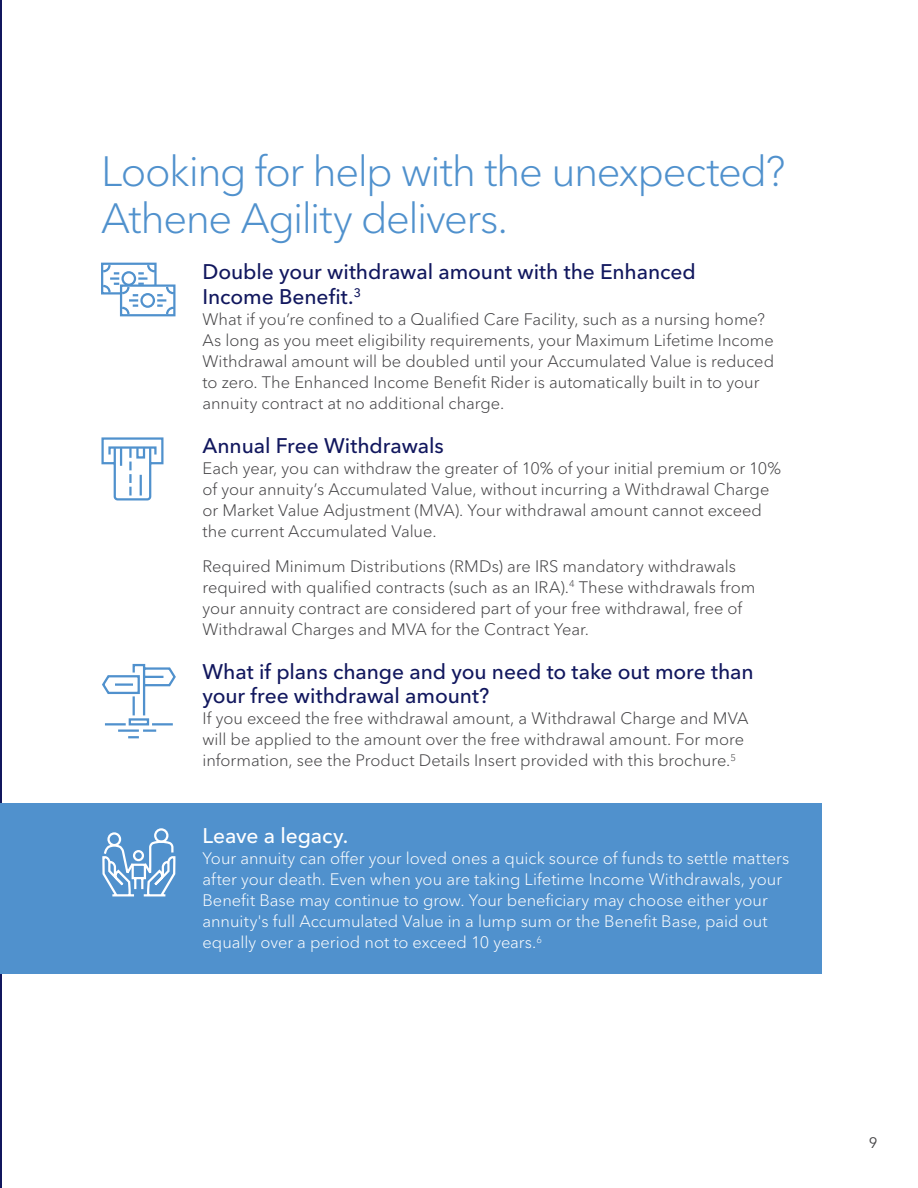
<style>
.page{position:relative;width:918px;height:1188px;background:#fff}
.page>*{position:absolute;margin:0;border:0;box-sizing:border-box;transform-origin:0 0}
.t1{font:300 42px/46.5px "Avenir Next LT Pro";letter-spacing:-.035em;color:#5091cd}
.t2{font:500 21px/25.5px "Avenir Next LT Pro";letter-spacing:-.005em;color:#11175e}
.t3{font:500 21px "Avenir Next LT Pro";letter-spacing:-.005em;color:#fff}
.t4{font:300 16.5px/21px "Avenir Next LT Pro";color:#414042}
.t5{font:300 16.5px/21px "Avenir Next LT Pro";color:#fff}
.t6{font:15px "Avenir Next LT Pro";color:#414042}
</style>
<div class="page">
<hr style="left:0;top:0;width:1px;height:1188px;background:#11175e">
<div style="left:0;top:803px;width:822px;height:171px;background:#5091cd"></div>
<svg style="left:101px;top:262px;width:75px;height:55px"></svg>
<svg style="left:101px;top:437px;width:63px;height:64px"></svg>
<svg style="left:102px;top:663px;width:74px;height:76px"></svg>
<svg style="left:102px;top:828px;width:74px;height:69px"></svg>
<h1 class="t1" style="left:101px;top:148px;width:686px">Looking for help with the unexpected?<br>Athene Agility delivers.</h1>
<p class="t2" style="left:202px;top:258px;width:495px">Double your withdrawal amount with the Enhanced<br>Income Benefit.<sup>3</sup></p>
<p class="t4" style="left:202px;top:309px;width:573px">What if you’re confined to a Qualified Care Facility, such as a nursing home?<br>As long as you meet eligibility requirements, your Maximum Lifetime Income Withdrawal amount will be doubled until your Accumulated Value is reduced to zero. The Enhanced Income Benefit Rider is automatically built in to your annuity contract at no additional charge.</p>
<p class="t2" style="left:202px;top:433px;width:243px">Annual Free Withdrawals</p>
<p class="t4" style="left:202px;top:458px;width:580px">Each year, you can withdraw the greater of 10% of your initial premium or 10% of your annuity’s Accumulated Value, without incurring a Withdrawal Charge or Market Value Adjustment (MVA). Your withdrawal amount cannot exceed the current Accumulated Value.</p>
<p class="t4" style="left:202px;top:556px;width:554px">Required Minimum Distributions (RMDs) are IRS mandatory withdrawals required with qualified contracts (such as an IRA).<sup>4</sup> These withdrawals from your annuity contract are considered part of your free withdrawal, free of Withdrawal Charges and MVA for the Contract Year.</p>
<p class="t2" style="left:202px;top:660px;width:553px;line-height:24px">What if plans change and you need to take out more than your free withdrawal amount?</p>
<p class="t4" style="left:202px;top:708px;width:548px">If you exceed the free withdrawal amount, a Withdrawal Charge and MVA will be applied to the amount over the free withdrawal amount. For more information, see the Product Details Insert provided with this brochure.<sup>5</sup></p>
<p class="t3" style="left:202px;top:823px;width:147px">Leave a legacy.</p>
<p class="t5" style="left:202px;top:848px;width:588px">Your annuity can offer your loved ones a quick source of funds to settle matters after your death. Even when you are taking Lifetime Income Withdrawals, your Benefit Base may continue to grow. Your beneficiary may choose either your annuity's full Accumulated Value in a lump sum or the Benefit Base, paid out equally over a period not to exceed 10 years.<sup>6</sup></p>
<p class="t6" style="left:869px;top:1133px;width:10px">9</p>
</div>
